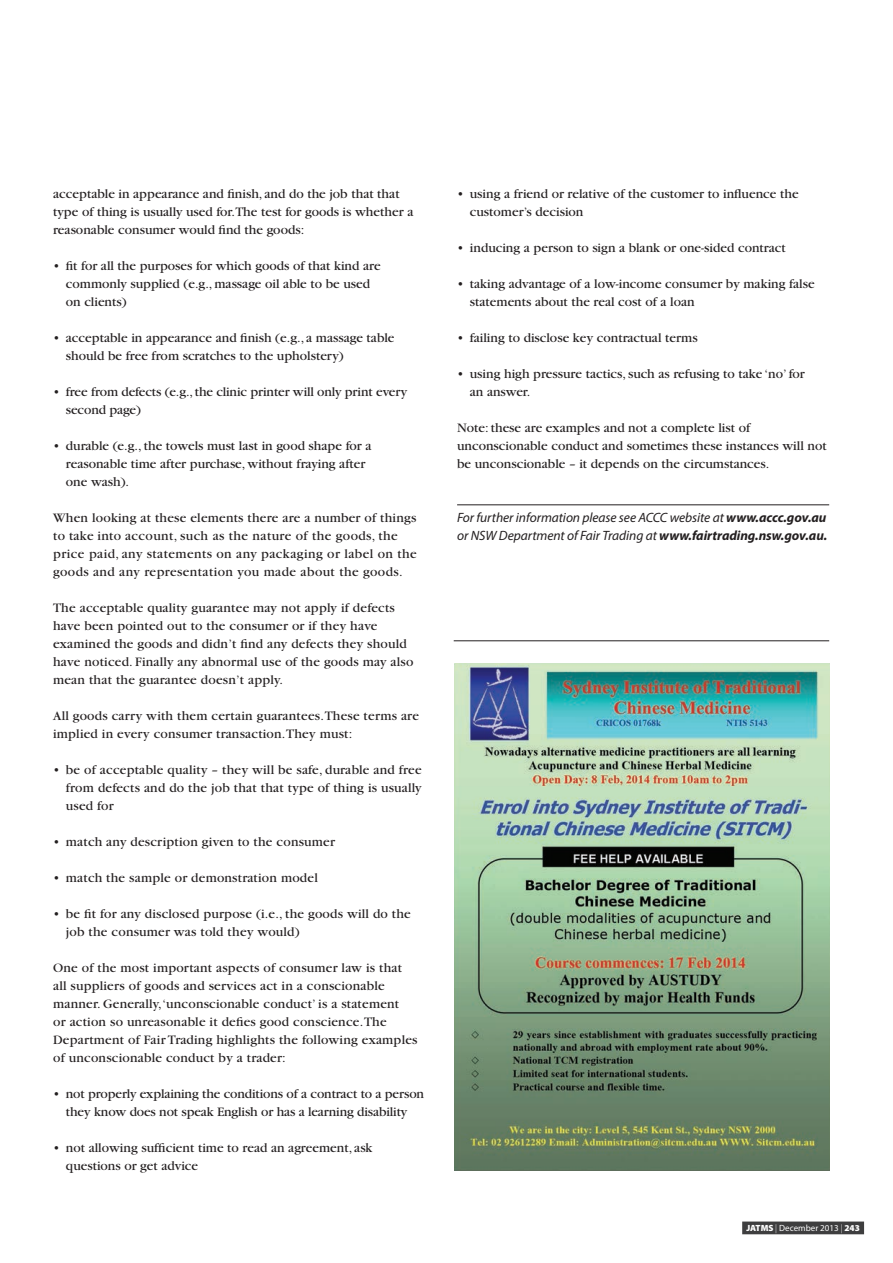
<style>
.page{position:relative;width:893px;height:1263px;background:#fff}
.page>*{position:absolute;margin:0;border:0;box-sizing:border-box;transform-origin:0 0}
.t1{font:13.5px/18px "Garamond";color:#231f20}
.t2{font:13.5px/18px "Garamond";letter-spacing:.03em;color:#231f20}
.t3{font:italic 13.5px/18px "Myriad Pro";letter-spacing:-.005em;color:#231f20}
.t4{font:9px "Myriad Pro";color:#fff}
.s1{font-weight:700}
.s2{font-weight:900}
.s3{font-weight:300}
</style>
<div class="page">
<hr style="left:457px;top:505px;width:372px;height:1px;background:#231f20">
<img style="left:454px;top:663px;width:375px;height:507px">
<hr style="left:454px;top:640px;width:375px;height:1px;background:#231f20">
<div style="left:742px;top:1221px;width:122px;height:13px;background:#3e3e3f"></div>
<p class="t1" style="left:53px;top:185px;width:362px">acceptable in appearance and finish, and do the job that that type of thing is usually used for.The test for goods is whether a reasonable consumer would find the goods:</p>
<p class="t1" style="left:66px;top:257px;width:316px;text-indent:-13px">• fit for all the purposes for which goods of that kind are commonly supplied (e.g., massage oil able to be used on clients)</p>
<p class="t1" style="left:66px;top:329px;width:330px;text-indent:-13px">• acceptable in appearance and finish (e.g., a massage table should be free from scratches to the upholstery)</p>
<p class="t1" style="left:66px;top:383px;width:343px;text-indent:-13px">• free from defects (e.g., the clinic printer will only print every second page)</p>
<p class="t1" style="left:66px;top:437px;width:307px;text-indent:-13px">• durable (e.g., the towels must last in good shape for a reasonable time after purchase, without fraying after one wash).</p>
<p class="t2" style="left:53px;top:509px;width:365px">When looking at these elements there are a number of things to take into account, such as the nature of the goods, the price paid, any statements on any packaging or label on the goods and any representation you made about the goods.</p>
<p class="t1" style="left:53px;top:599px;width:362px">The acceptable quality guarantee may not apply if defects have been pointed out to the consumer or if they have examined the goods and didn’t find any defects they should have noticed. Finally any abnormal use of the goods may also mean that the guarantee doesn’t apply.</p>
<p class="t1" style="left:53px;top:707px;width:367px">All goods carry with them certain guarantees.These terms are implied in every consumer transaction.They must:</p>
<p class="t1" style="left:66px;top:761px;width:357px;text-align:justify;text-indent:-13px">• be of acceptable quality – they will be safe, durable and free from defects and do the job that that type of thing is usually used for</p>
<p class="t1" style="left:53px;top:833px;width:283px">• match any description given to the consumer</p>
<p class="t1" style="left:53px;top:869px;width:266px">• match the sample or demonstration model</p>
<p class="t1" style="left:66px;top:905px;width:347px;text-indent:-13px">• be fit for any disclosed purpose (i.e., the goods will do the job the consumer was told they would)</p>
<p class="t1" style="left:53px;top:959px;width:366px">One of the most important aspects of consumer law is that all suppliers of goods and services act in a conscionable manner. Generally,‘unconscionable conduct’ is a statement<br>or action so unreasonable it defies good conscience.The Department of Fair Trading highlights the following examples of unconscionable conduct by a trader:</p>
<p class="t1" style="left:53px;top:1085px;width:372px;text-align:center">• not properly explaining the conditions of a contract to a person they know does not speak English or has a learning disability</p>
<p class="t1" style="left:66px;top:1139px;width:308px;text-indent:-13px">• not allowing sufficient time to read an agreement, ask questions or get advice</p>
<p class="t1" style="left:470px;top:185px;width:330px;text-indent:-13px">• using a friend or relative of the customer to influence the customer’s decision</p>
<p class="t1" style="left:457px;top:239px;width:330px">• inducing a person to sign a blank or one-sided contract</p>
<p class="t1" style="left:470px;top:275px;width:346px;text-indent:-13px">• taking advantage of a low-income consumer by making false statements about the real cost of a loan</p>
<p class="t1" style="left:457px;top:329px;width:242px">• failing to disclose key contractual terms</p>
<p class="t1" style="left:470px;top:365px;width:336px;text-indent:-13px">• using high pressure tactics, such as refusing to take ‘no’ for an answer.</p>
<p class="t1" style="left:457px;top:419px;width:371px">Note: these are examples and not a complete list of unconscionable conduct and sometimes these instances will not be unconscionable – it depends on the circumstances.</p>
<p class="t3" style="left:457px;top:508px;width:372px">For further information please see ACCC website at <span class="s1">www.accc.gov.au </span>or NSW Department of Fair Trading at <span class="s1">www.fairtrading.nsw.gov.au.</span></p>
<p class="t4" style="left:746px;top:1222px;width:115px"><span class="s2">JATMS</span> <span class="s3">|</span> December 2013 <span class="s3">|</span> <span class="s2">243</span></p>
</div>
